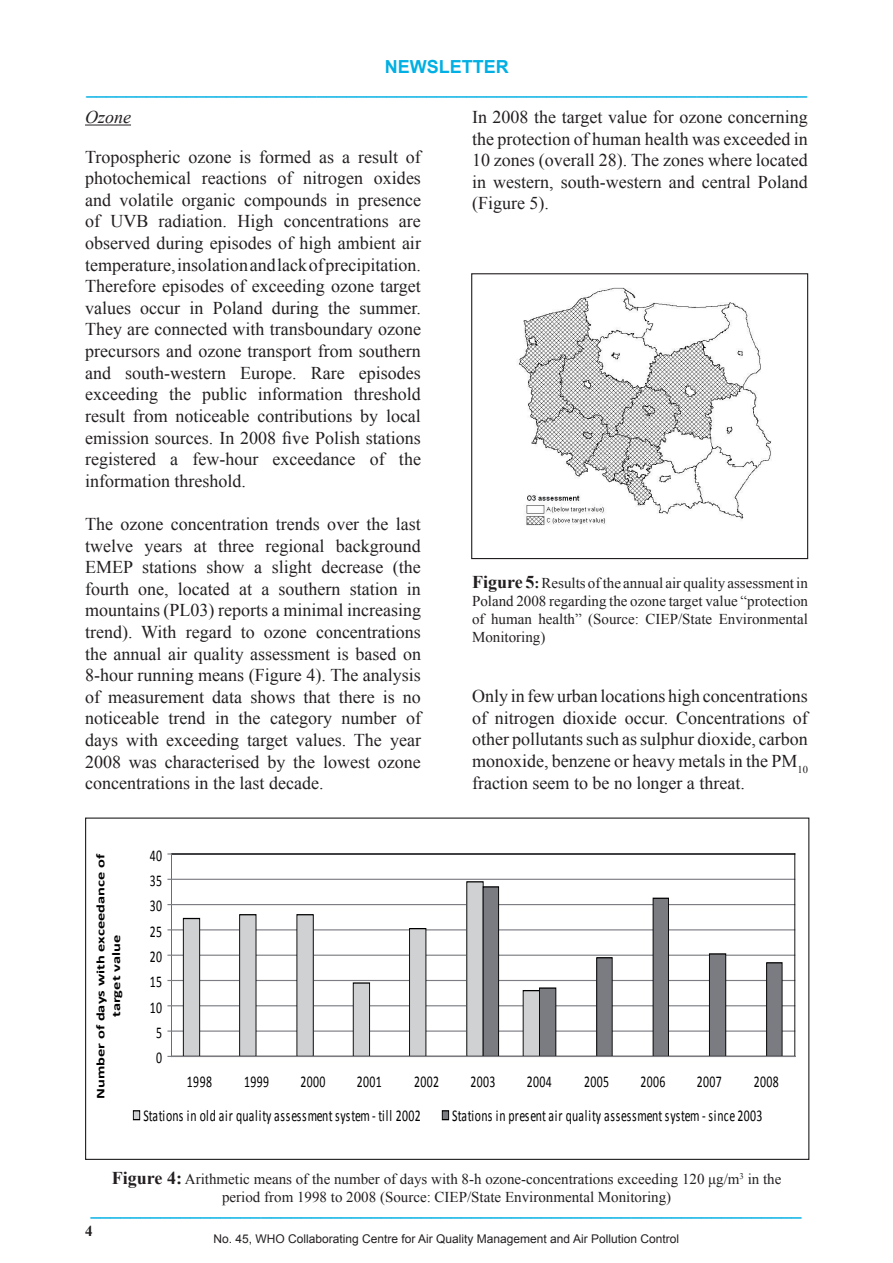
<style>
.page{position:relative;width:893px;height:1263px;background:#fff}
.page>*{position:absolute;margin:0;border:0;box-sizing:border-box;transform-origin:0 0}
.t1{font:18px/21.6px "Times New Roman";color:#231f20;text-align:justify}
.t2{font:18px "Arial";color:#00afe3}
.t3{font:700 18px "Arial";color:#00afe3}
.t4{font:italic 18px "Times New Roman";color:#231f20}
.t5{font:16.5px "Calibri";letter-spacing:.03em;color:#000;scale:.72 1}
.t6{font:15px/18px "Times New Roman";color:#231f20;text-align:justify}
.t7{font:700 15px "Times New Roman";color:#231f20}
.t8{font:12px "Arial";color:#231f20}
.t9{font:700 11.85px/15.5px "Calibri";color:#000;text-align:center;scale:1.39 1}
.s1{font-weight:700;font-size:18px}
.s2{font-weight:700}
</style>
<div class="page">
<hr style="left:85px;top:125px;width:46px;height:1px;background:#231f20">
<hr style="left:172px;top:1031px;width:623px;height:1px;background:#7c7d83">
<hr style="left:172px;top:1005px;width:623px;height:1px;background:#7c7d83">
<hr style="left:172px;top:980px;width:623px;height:1px;background:#7c7d83">
<hr style="left:172px;top:955px;width:623px;height:1px;background:#7c7d83">
<hr style="left:172px;top:930px;width:623px;height:1px;background:#7c7d83">
<hr style="left:172px;top:904px;width:623px;height:1px;background:#7c7d83">
<hr style="left:172px;top:879px;width:623px;height:1px;background:#7c7d83">
<hr style="left:172px;top:854px;width:623px;height:1px;background:#7c7d83">
<hr style="left:172px;top:853px;width:623px;height:1px;background:#000">
<hr style="left:794px;top:854px;width:1px;height:202px;background:#000">
<div style="left:183px;top:918px;width:17px;height:138px;background:#cfd1d2"></div>
<div style="left:183px;top:918px;width:17px;height:138px;border:1px solid #000"></div>
<div style="left:240px;top:915px;width:16px;height:141px;background:#cfd1d2"></div>
<div style="left:239px;top:914px;width:18px;height:142px;border:1px solid #000"></div>
<div style="left:297px;top:915px;width:16px;height:141px;background:#cfd1d2"></div>
<div style="left:296px;top:914px;width:18px;height:142px;border:1px solid #000"></div>
<div style="left:353px;top:983px;width:17px;height:73px;background:#cfd1d2"></div>
<div style="left:353px;top:982px;width:17px;height:74px;border:1px solid #000"></div>
<div style="left:410px;top:929px;width:16px;height:127px;background:#cfd1d2"></div>
<div style="left:409px;top:928px;width:17px;height:128px;border:1px solid #000"></div>
<div style="left:467px;top:882px;width:16px;height:174px;background:#cfd1d2"></div>
<div style="left:523px;top:990px;width:16px;height:66px;background:#cfd1d2"></div>
<div style="left:483px;top:887px;width:16px;height:169px;background:#7b7c82"></div>
<div style="left:483px;top:886px;width:16px;height:170px;border:1px solid #000"></div>
<div style="left:539px;top:988px;width:17px;height:68px;background:#7b7c82"></div>
<div style="left:539px;top:987px;width:17px;height:69px;border:1px solid #000"></div>
<div style="left:597px;top:958px;width:15px;height:98px;background:#7b7c82"></div>
<div style="left:596px;top:957px;width:17px;height:99px;border:1px solid #000"></div>
<div style="left:653px;top:898px;width:15px;height:158px;background:#7b7c82"></div>
<div style="left:652px;top:898px;width:17px;height:158px;border:1px solid #000"></div>
<div style="left:709px;top:954px;width:17px;height:102px;background:#7b7c82"></div>
<div style="left:709px;top:953px;width:17px;height:103px;border:1px solid #000"></div>
<div style="left:767px;top:963px;width:15px;height:93px;background:#7b7c82"></div>
<div style="left:766px;top:962px;width:17px;height:94px;border:1px solid #000"></div>
<hr style="left:171px;top:854px;width:1px;height:202px;background:#7c7d83">
<hr style="left:172px;top:1056px;width:623px;height:1px;background:#7c7d83">
<div style="left:133px;top:1111px;width:7px;height:9px;background:#cfd1d2"></div>
<div style="left:133px;top:1110px;width:7px;height:10px;border:1px solid #000"></div>
<div style="left:442px;top:1111px;width:7px;height:9px;background:#7b7c82"></div>
<div style="left:442px;top:1110px;width:7px;height:10px;border:1px solid #000"></div>
<img style="left:518px;top:287px;width:253px;height:239px">
<div style="left:471px;top:273px;width:337px;height:286px;border:1px solid #231f20"></div>
<p class="t3" style="left:385px;top:54px;width:126px">NEWSLETTER</p>
<p class="t2" style="left:86px;top:76px;width:722px">________________________________________________________________________</p>
<p class="t4" style="left:85px;top:105px;width:47px">Ozone</p>
<p class="t1" style="left:85px;top:146px;width:337px">Tropospheric ozone is formed as a result of photochemical reactions of nitrogen oxides and volatile organic compounds in presence of UVB radiation. High concentrations are observed during episodes of high ambient air temperature, insolation and lack of precipitation.<br>Therefore episodes of exceeding ozone target values occur in Poland during the summer.<br>They are connected with transboundary ozone precursors and ozone transport from southern and south-western Europe. Rare episodes exceeding the public information threshold result from noticeable contributions by local emission sources. In 2008 five Polish stations registered a few-hour exceedance of the information threshold.</p>
<p class="t1" style="left:85px;top:513px;width:337px">The ozone concentration trends over the last twelve years at three regional background EMEP stations show a slight decrease (the fourth one, located at a southern station in mountains (PL03) reports a minimal increasing trend). With regard to ozone concentrations the annual air quality assessment is based on 8-hour running means (Figure 4). The analysis of measurement data shows that there is no noticeable trend in the category number of days with exceeding target values. The year 2008 was characterised by the lowest ozone concentrations in the last decade.</p>
<p class="t1" style="left:472px;top:106px;width:337px">In 2008 the target value for ozone concerning the protection of human health was exceeded in 10 zones (overall 28). The zones where located in western, south-western and central Poland (Figure 5).</p>
<p class="t6" style="left:472px;top:573px;width:337px"><span class="s1">Figure 5</span><span class="s2">:</span> Results of the annual air quality assessment in Poland 2008 regarding the ozone target value “protection of human health” (Source: CIEP/State Environmental Monitoring)</p>
<p class="t1" style="left:472px;top:685px;width:337px">Only in few urban locations high concentrations of nitrogen dioxide occur. Concentrations of other pollutants such as sulphur dioxide, carbon monoxide, benzene or heavy metals in the PM<sub>10 </sub>fraction seem to be no longer a threat.</p>
<p class="t9" style="left:92px;top:1099px;width:178px;rotate:-90deg">Number of days with exceedance of target value</p>
<p class="t5" style="left:150px;top:845px;width:19px">40</p>
<p class="t5" style="left:150px;top:870px;width:19px">35</p>
<p class="t5" style="left:150px;top:896px;width:19px">30</p>
<p class="t5" style="left:150px;top:921px;width:19px">25</p>
<p class="t5" style="left:150px;top:946px;width:19px">20</p>
<p class="t5" style="left:150px;top:971px;width:19px">15</p>
<p class="t5" style="left:150px;top:997px;width:19px">10</p>
<p class="t5" style="left:156px;top:1022px;width:10px">5</p>
<p class="t5" style="left:156px;top:1047px;width:10px">0</p>
<p class="t5" style="left:187px;top:1071px;width:36px">1998</p>
<p class="t5" style="left:244px;top:1071px;width:36px">1999</p>
<p class="t5" style="left:301px;top:1071px;width:36px">2000</p>
<p class="t5" style="left:357px;top:1071px;width:36px">2001</p>
<p class="t5" style="left:414px;top:1071px;width:36px">2002</p>
<p class="t5" style="left:470px;top:1071px;width:36px">2003</p>
<p class="t5" style="left:527px;top:1071px;width:36px">2004</p>
<p class="t5" style="left:584px;top:1071px;width:36px">2005</p>
<p class="t5" style="left:640px;top:1071px;width:36px">2006</p>
<p class="t5" style="left:697px;top:1071px;width:36px">2007</p>
<p class="t5" style="left:754px;top:1071px;width:36px">2008</p>
<p class="t5" style="left:143px;top:1106px;width:387px">Stations in old air quality assessment system - till 2002</p>
<p class="t5" style="left:452px;top:1106px;width:433px">Stations in present air quality assessment system - since 2003</p>
<p class="t6" style="left:112px;top:1169px;width:671px;text-align:center"><span class="s1">Figure 4:</span> Arithmetic means of the number of days with 8-h ozone-concentrations exceeding 120 μg/m<sup>3</sup> in the period from 1998 to 2008 (Source: CIEP/State Environmental Monitoring)</p>
<p class="t2" style="left:91px;top:1196px;width:712px">_______________________________________________________________________</p>
<p class="t8" style="left:213px;top:1231px;width:467px">No. 45, WHO Collaborating Centre for Air Quality Management and Air Pollution Control</p>
<p class="t7" style="left:85px;top:1221px;width:9px">4</p>
</div>
